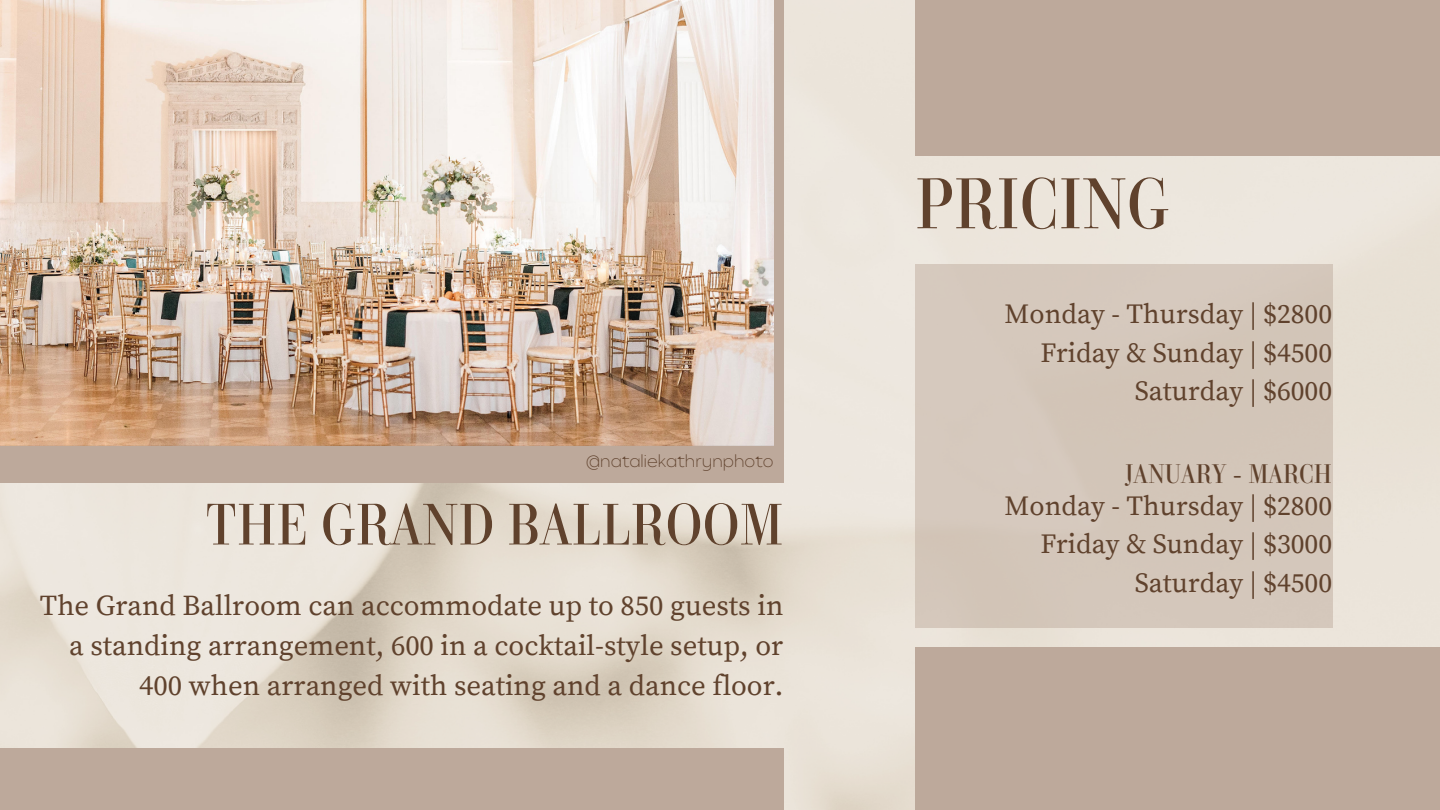
<style>
.page{position:relative;width:1440px;height:810px;background:#fff}
.page>*{position:absolute;margin:0;border:0;box-sizing:border-box;transform-origin:0 0}
.t1{font:69.1px "Parmigiano Headline HL";color:#60422d}
.t2{font:56.2px "Parmigiano Headline HL";color:#60422d}
.t3{font:28.7px/39.8px "Source Serif Pro";color:#60422d;text-align:right}
.t4{font:27.6px "Source Serif Pro";color:#60422d}
.t5{font:26px "Parmigiano Headline HL";color:#60422d}
.t6{font:200 16.3px "Balgin";color:#60422d}
</style>
<div class="page">
<div style="left:0;top:0;width:783px;height:483px;background:#bda99b"></div>
<img style="left:0;top:0;width:773px;height:446px">
<div style="left:915px;top:265px;width:417px;height:363px;background:#d4c6ba"></div>
<div style="left:915px;top:0;width:525px;height:155px;background:#bda99b"></div>
<div style="left:915px;top:647px;width:525px;height:163px;background:#bda99b"></div>
<div style="left:0;top:748px;width:783px;height:62px;background:#bda99b"></div>
<p class="t6" style="left:586px;top:455px;width:189px">@nataliekathrynphoto</p>
<p class="t2" style="left:205px;top:489px;width:580px">THE GRAND BALLROOM</p>
<p class="t3" style="left:40px;top:587px;width:745px">The Grand Ballroom can accommodate up to 850 guests in a standing arrangement, 600 in a cocktail-style setup, or<br>400 when arranged with seating and a dance floor.</p>
<p class="t1" style="left:915px;top:160px;width:256px">PRICING</p>
<p class="t4" style="left:1005px;top:298px;width:329px">Monday - Thursday | $2800</p>
<p class="t4" style="left:1040px;top:336px;width:293px">Friday &amp; Sunday | $4500</p>
<p class="t4" style="left:1135px;top:375px;width:199px">Saturday | $6000</p>
<p class="t5" style="left:1125px;top:457px;width:209px">JANUARY - MARCH</p>
<p class="t4" style="left:1005px;top:490px;width:329px">Monday - Thursday | $2800</p>
<p class="t4" style="left:1040px;top:528px;width:293px">Friday &amp; Sunday | $3000</p>
<p class="t4" style="left:1135px;top:566px;width:199px">Saturday | $4500</p>
</div>
